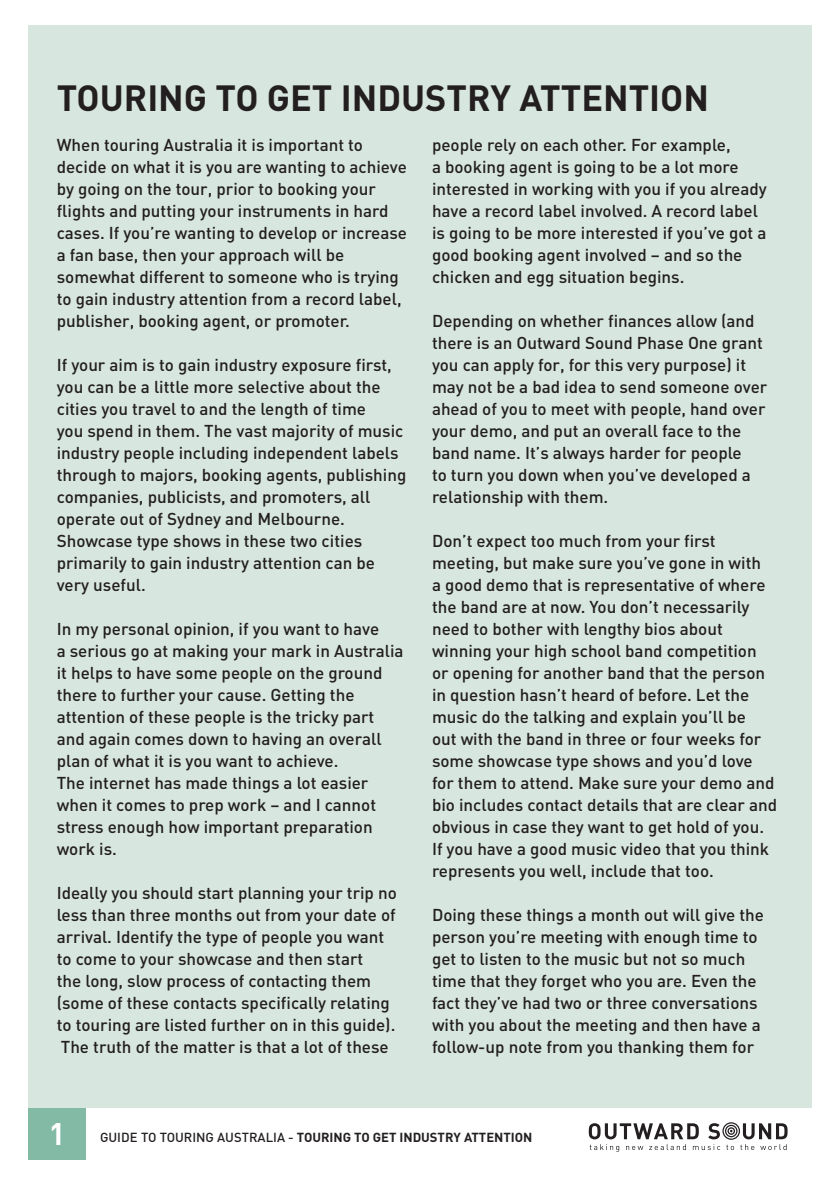
<style>
.page{position:relative;width:840px;height:1185px;background:#fff}
.page>*{position:absolute;margin:0;border:0;box-sizing:border-box;transform-origin:0 0}
.t1{font:700 36px "DIN";color:#231f20}
.t2{font:700 30.8px "DIN";color:#fff}
.t3{font:500 17px/22px "DIN";color:#231f20}
.t4{font:700 13px "DIN";color:#231f20}
.s1{font-weight:500}
</style>
<div class="page">
<div style="left:28px;top:26px;width:783px;height:1133px;background:#d7e6de"></div>
<div style="left:28px;top:1108px;width:783px;height:65px;background:#fff"></div>
<div style="left:28px;top:1108px;width:58px;height:51px;background:#82baa6"></div>
<svg style="left:588px;top:1122px;width:199px;height:30px"></svg>
<h1 class="t1" style="left:57px;top:85px;width:653px">TOURING TO GET INDUSTRY ATTENTION</h1>
<p class="t3" style="left:57px;top:135px;width:352px">When touring Australia it is important to decide on what it is you are wanting to achieve by going on the tour, prior to booking your flights and putting your instruments in hard cases. If you’re wanting to develop or increase a fan base, then your approach will be somewhat different to someone who is trying to gain industry attention from a record label, publisher, booking agent, or promoter.</p>
<p class="t3" style="left:57px;top:355px;width:351px">If your aim is to gain industry exposure first, you can be a little more selective about the cities you travel to and the length of time<br>you spend in them. The vast majority of music industry people including independent labels through to majors, booking agents, publishing companies, publicists, and promoters, all operate out of Sydney and Melbourne.<br>Showcase type shows in these two cities primarily to gain industry attention can be very useful.</p>
<p class="t3" style="left:57px;top:619px;width:348px">In my personal opinion, if you want to have<br>a serious go at making your mark in Australia it helps to have some people on the ground there to further your cause. Getting the attention of these people is the tricky part and again comes down to having an overall plan of what it is you want to achieve.<br>The internet has made things a lot easier when it comes to prep work – and I cannot stress enough how important preparation work is.</p>
<p class="t3" style="left:57px;top:883px;width:341px">Ideally you should start planning your trip no less than three months out from your date of arrival. Identify the type of people you want to come to your showcase and then start<br>the long, slow process of contacting them (some of these contacts specifically relating to touring are listed further on in this guide).<br>The truth of the matter is that a lot of these</p>
<p class="t3" style="left:432px;top:135px;width:336px">people rely on each other. For example,<br>a booking agent is going to be a lot more interested in working with you if you already have a record label involved. A record label is going to be more interested if you’ve got a good booking agent involved – and so the chicken and egg situation begins.</p>
<p class="t3" style="left:432px;top:311px;width:336px">Depending on whether finances allow (and there is an Outward Sound Phase One grant you can apply for, for this very purpose) it may not be a bad idea to send someone over ahead of you to meet with people, hand over your demo, and put an overall face to the band name. It’s always harder for people<br>to turn you down when you’ve developed a relationship with them.</p>
<p class="t3" style="left:432px;top:531px;width:346px">Don’t expect too much from your first meeting, but make sure you’ve gone in with<br>a good demo that is representative of where the band are at now. You don’t necessarily need to bother with lengthy bios about winning your high school band competition or opening for another band that the person in question hasn’t heard of before. Let the music do the talking and explain you’ll be<br>out with the band in three or four weeks for some showcase type shows and you’d love for them to attend. Make sure your demo and bio includes contact details that are clear and obvious in case they want to get hold of you.<br>If you have a good music video that you think represents you well, include that too.</p>
<p class="t3" style="left:432px;top:905px;width:333px">Doing these things a month out will give the person you’re meeting with enough time to get to listen to the music but not so much time that they forget who you are. Even the fact they’ve had two or three conversations with you about the meeting and then have a follow-up note from you thanking them for</p>
<h2 class="t2" style="left:49px;top:1123px;width:18px">1</h2>
<p class="t4" style="left:100px;top:1132px;width:433px"><span class="s1">GUIDE TO TOURING AUSTRALIA -</span> TOURING TO GET INDUSTRY ATTENTION</p>
</div>
